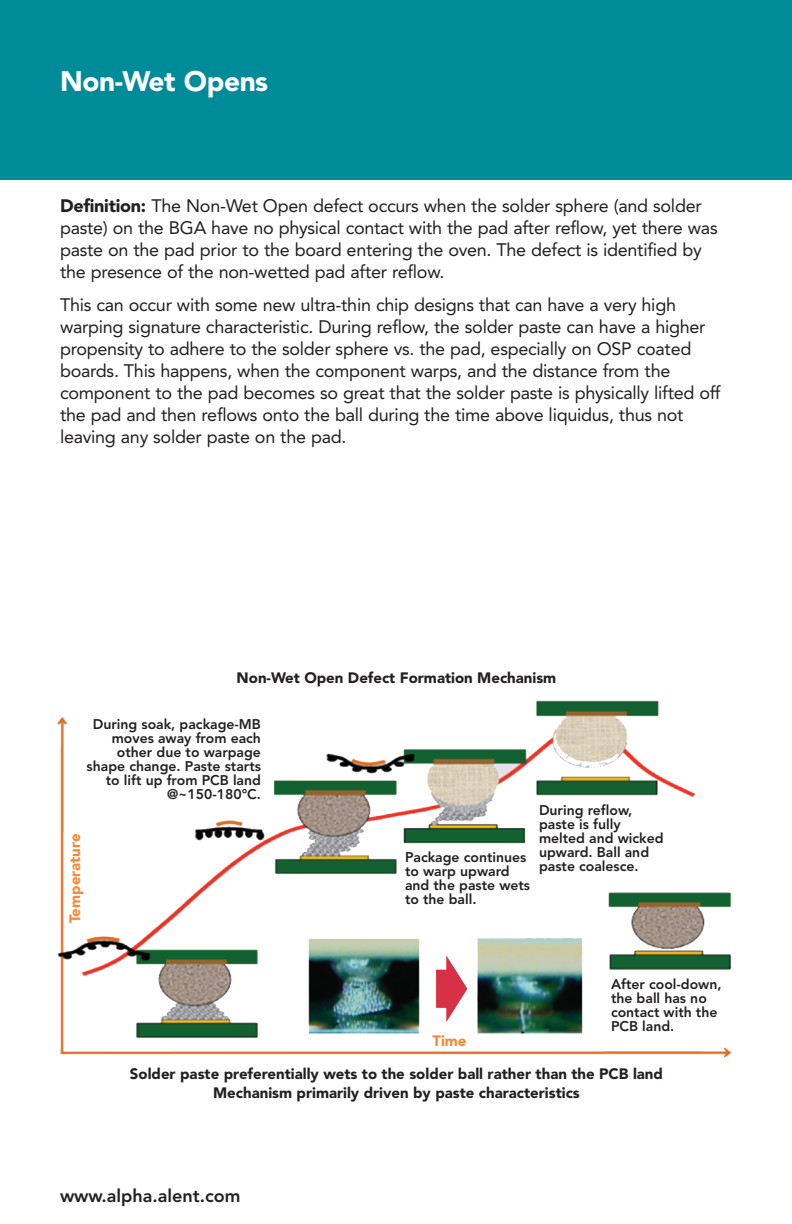
<style>
.page{position:relative;width:792px;height:1224px;background:#fff}
.page>*{position:absolute;margin:0;border:0;box-sizing:border-box;transform-origin:0 0}
.t1{font:900 28px "Avenir";letter-spacing:-.015em;color:#fff}
.t2{font:18px/22px "Avenir";letter-spacing:-.015em;color:#231f20}
.t3{font:800 18px "Avenir";color:#231f20}
.t4{font:900 15px/18.6px "Avenir";color:#231f20;text-align:center}
.t5{font:900 15px "Avenir";color:#f58938}
.t6{font:800 14px/14px "Avenir";color:#231f20}
.s1{font-weight:900}
</style>
<div class="page">
<div style="left:0;top:0;width:792px;height:180px;background:#008b98"></div>
<img style="left:57px;top:700px;width:675px;height:358px">
<svg style="left:436px;top:956px;width:31px;height:66px"></svg>
<h1 class="t1" style="left:60px;top:70px;width:210px">Non-Wet Opens</h1>
<p class="t2" style="left:60px;top:196px;width:659px"><span class="s1">Definition:</span> The Non-Wet Open defect occurs when the solder sphere (and solder paste) on the BGA have no physical contact with the pad after reflow, yet there was paste on the pad prior to the board entering the oven. The defect is identified by the presence of the non-wetted pad after reflow.</p>
<p class="t2" style="left:60px;top:295px;width:662px">This can occur with some new ultra-thin chip designs that can have a very high warping signature characteristic. During reflow, the solder paste can have a higher propensity to adhere to the solder sphere vs. the pad, especially on OSP coated boards. This happens, when the component warps, and the distance from the component to the pad becomes so great that the solder paste is physically lifted off the pad and then reflows onto the ball during the time above liquidus, thus not leaving any solder paste on the pad.</p>
<p class="t4" style="left:237px;top:670px;width:321px">Non-Wet Open Defect Formation Mechanism</p>
<p class="t6" style="left:87px;top:718px;width:176px;text-align:right">During soak, package-MB moves away from each other due to warpage shape change. Paste starts to lift up from PCB land @~150-180°C.</p>
<p class="t5" style="left:69px;top:923px;width:91px;rotate:-90deg">Temperature</p>
<p class="t6" style="left:405px;top:851px;width:127px">Package continues to warp upward and the paste wets to the ball.</p>
<p class="t6" style="left:539px;top:804px;width:126px">During reflow, paste is fully melted and wicked upward. Ball and paste coalesce.</p>
<p class="t5" style="left:432px;top:1035px;width:36px">Time</p>
<p class="t6" style="left:611px;top:978px;width:112px">After cool-down, the ball has no contact with the<br>PCB land.</p>
<p class="t4" style="left:130px;top:1066px;width:535px">Solder paste preferentially wets to the solder ball rather than the PCB land<br>Mechanism primarily driven by paste characteristics</p>
<p class="t3" style="left:60px;top:1188px;width:182px">www.alpha.alent.com</p>
</div>
